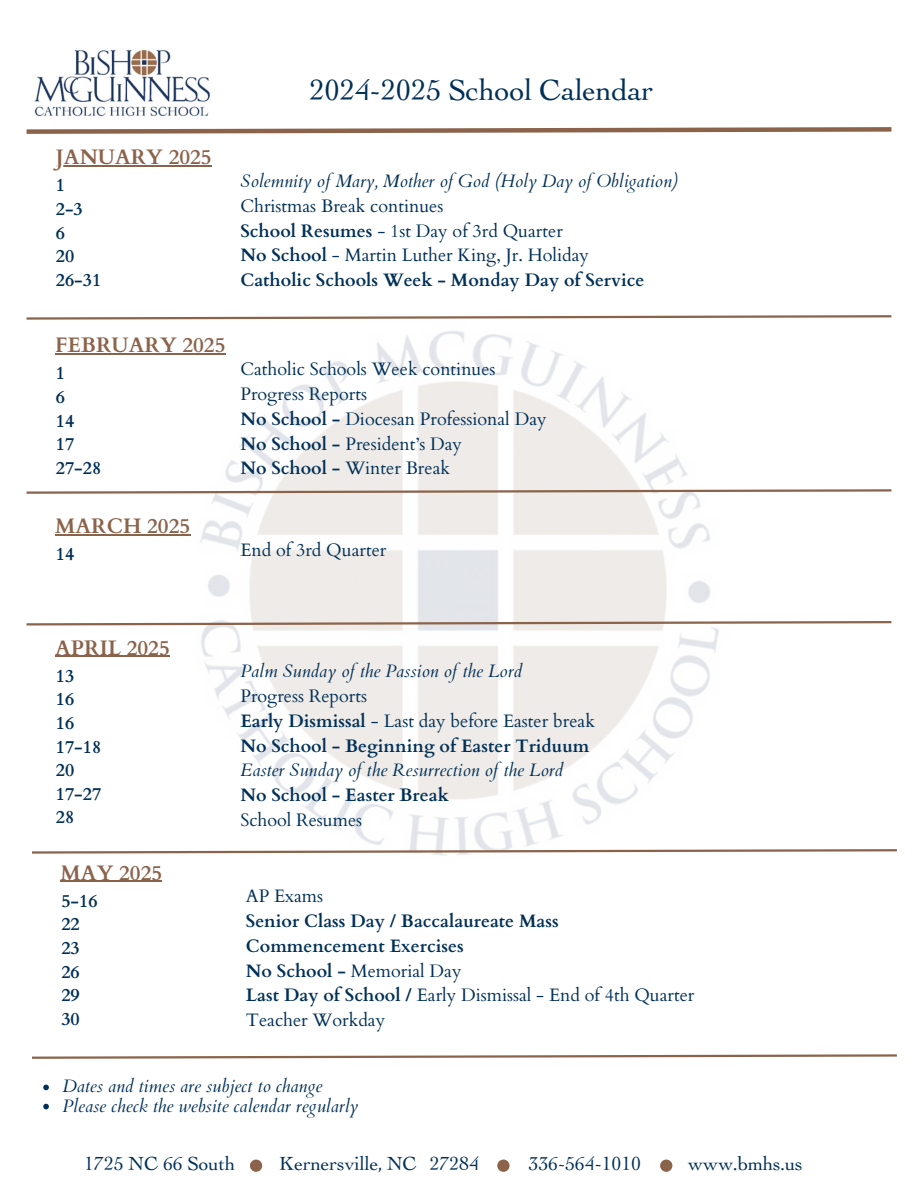
<style>
.page{position:relative;width:918px;height:1188px;background:#fff}
.page>*{position:absolute;margin:0;border:0;box-sizing:border-box;transform-origin:0 0}
.t1{font:30px "Cochin URWD Rom";color:#003057}
.t2{font:700 21px "Cardo";color:#8b634b}
.t3{font:19.5px "Cochin URWD Rom";color:#003057}
.t4{font:18px "Cardo";color:#003057}
.t5{font:700 18px/23.7px "Cardo";color:#003057}
.t6{font:italic 18px "Cardo";color:#003057}
.s1{font-weight:700}
</style>
<div class="page">
<img style="left:121px;top:331px;width:598px;height:550px">
<img style="left:34px;top:49px;width:177px;height:68px">
<svg style="left:26px;top:127px;width:866px;height:7px"></svg>
<div style="left:250px;top:1160px;width:12px;height:12px;background:#8b634b;border-radius:50%"></div>
<div style="left:497px;top:1160px;width:13px;height:12px;background:#8b634b;border-radius:50%"></div>
<div style="left:660px;top:1160px;width:12px;height:12px;background:#8b634b;border-radius:50%"></div>
<hr style="left:56px;top:165px;width:156px;height:2px;background:#8b634b">
<svg style="left:26px;top:315px;width:866px;height:5px"></svg>
<hr style="left:55px;top:354px;width:170px;height:1px;background:#8b634b">
<svg style="left:26px;top:488px;width:866px;height:7px"></svg>
<hr style="left:55px;top:534px;width:135px;height:2px;background:#8b634b">
<svg style="left:26px;top:620px;width:866px;height:7px"></svg>
<hr style="left:55px;top:656px;width:115px;height:1px;background:#8b634b">
<svg style="left:32px;top:848px;width:865px;height:7px"></svg>
<hr style="left:61px;top:881px;width:101px;height:1px;background:#8b634b">
<svg style="left:32px;top:1054px;width:865px;height:5px"></svg>
<svg style="left:43px;top:1085px;width:6px;height:5px"></svg>
<svg style="left:43px;top:1104px;width:6px;height:5px"></svg>
<h1 class="t1" style="left:309px;top:78px;width:345px">2024-2025 School Calendar</h1>
<p class="t2" style="left:56px;top:143px;width:157px">JANUARY 2025</p>
<p class="t5" style="left:56px;top:174px;width:47px">1<br>2-3<br>6<br>20<br>26-31</p>
<p class="t6" style="left:240px;top:169px;width:439px">Solemnity of Mary, Mother of God (Holy Day of Obligation)</p>
<h2 class="t4" style="left:240px;top:194px;width:205px">Christmas Break continues</h2>
<p class="t4" style="left:240px;top:219px;width:324px"><span class="s1">School Resumes</span> - 1st Day of 3rd Quarter</p>
<p class="t4" style="left:240px;top:244px;width:350px"><span class="s1">No School</span> - Martin Luther King, Jr. Holiday</p>
<p class="t5" style="left:240px;top:269px;width:406px">Catholic Schools Week - Monday Day of Service</p>
<p class="t2" style="left:55px;top:332px;width:172px">FEBRUARY 2025</p>
<p class="t5" style="left:56px;top:362px;width:47px">1<br>6<br>14<br>17<br>27-28</p>
<h4 class="t4" style="left:240px;top:357px;width:257px">Catholic Schools Week continues</h4>
<h2 class="t4" style="left:240px;top:382px;width:128px">Progress Reports</h2>
<p class="t4" style="left:240px;top:407px;width:308px"><span class="s1">No School -</span> Diocesan Professional Day</p>
<p class="t4" style="left:240px;top:432px;width:223px"><span class="s1">No School -</span> President’s Day</p>
<h2 class="t4" style="left:240px;top:456px;width:211px"><span class="s1">No School -</span> Winter Break</h2>
<p class="t2" style="left:55px;top:513px;width:137px">MARCH 2025</p>
<p class="t5" style="left:56px;top:543px;width:20px">14</p>
<p class="t4" style="left:240px;top:538px;width:148px">End of 3rd Quarter</p>
<p class="t2" style="left:55px;top:634px;width:116px">APRIL 2025</p>
<p class="t5" style="left:56px;top:664px;width:47px">13<br>16<br>16<br>17-18<br>20<br>17-27<br>28</p>
<p class="t6" style="left:240px;top:660px;width:283px">Palm Sunday of the Passion of the Lord</p>
<p class="t4" style="left:240px;top:684px;width:128px">Progress Reports</p>
<h4 class="t4" style="left:240px;top:709px;width:356px"><span class="s1">Early Dismissal</span> - Last day before Easter break</h4>
<h2 class="t5" style="left:240px;top:734px;width:351px">No School - Beginning of Easter Triduum</h2>
<h4 class="t6" style="left:240px;top:759px;width:324px">Easter Sunday of the Resurrection of the Lord</h4>
<p class="t5" style="left:240px;top:784px;width:210px">No School - Easter Break</p>
<p class="t4" style="left:240px;top:808px;width:123px">School Resumes</p>
<p class="t2" style="left:61px;top:859px;width:103px">MAY 2025</p>
<p class="t5" style="left:61px;top:889px;width:38px">5-16<br>22<br>23<br>26<br>29<br>30</p>
<p class="t4" style="left:246px;top:885px;width:79px">AP Exams</p>
<p class="t5" style="left:246px;top:910px;width:314px">Senior Class Day / Baccalaureate Mass</p>
<p class="t5" style="left:246px;top:934px;width:219px">Commencement Exercises</p>
<p class="t4" style="left:246px;top:959px;width:217px"><span class="s1">No School -</span> Memorial Day</p>
<h3 class="t4" style="left:246px;top:984px;width:450px"><span class="s1">Last Day of School /</span> Early Dismissal - End of 4th Quarter</h3>
<h3 class="t4" style="left:246px;top:1008px;width:141px">Teacher Workday</h3>
<h3 class="t6" style="left:63px;top:1075px;width:261px">Dates and times are subject to change</h3>
<h3 class="t6" style="left:63px;top:1094px;width:297px">Please check the website calendar regularly</h3>
<h2 class="t3" style="left:84px;top:1156px;width:152px">1725 NC 66 South</h2>
<h5 class="t3" style="left:280px;top:1156px;width:139px">Kernersville, NC</h5>
<p class="t3" style="left:430px;top:1156px;width:51px">27284</p>
<p class="t3" style="left:529px;top:1156px;width:114px">336-564-1010</p>
<p class="t3" style="left:688px;top:1156px;width:116px">www.bmhs.us</p>
</div>
